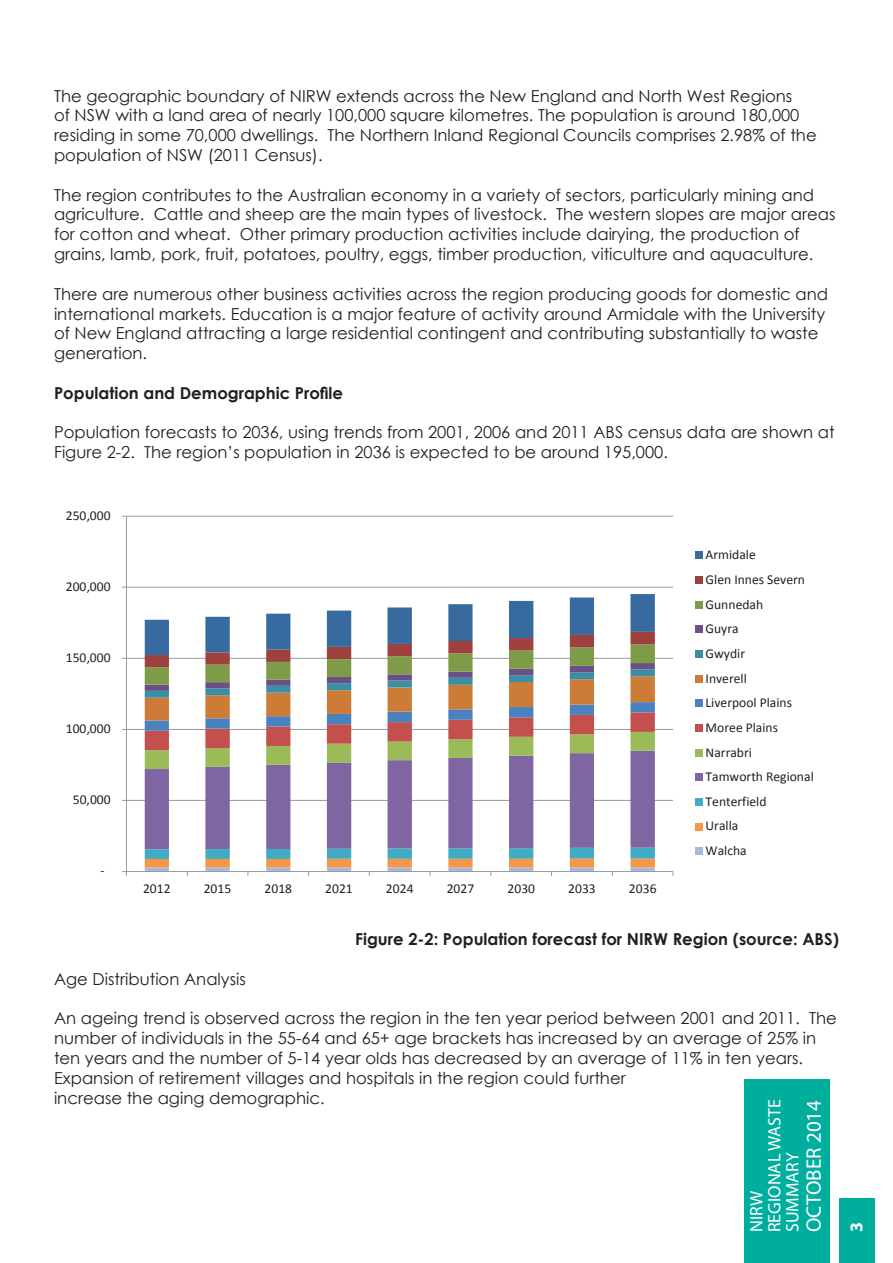
<style>
.page{position:relative;width:893px;height:1263px;background:#fff}
.page>*{position:absolute;margin:0;border:0;box-sizing:border-box;transform-origin:0 0}
.t1{font:21px "Myriad Pro";color:#fff}
.t2{font:18px/18px "Myriad Pro";color:#fff}
.t3{font:700 18px "Myriad Pro";color:#fff}
.t4{font:16.5px/19.8px "Century Gothic";color:#231f20}
.t5{font:700 16.5px "Century Gothic";color:#231f20}
.t6{font:13.65px "Calibri";color:#231f20}
.t7{font:13.5px/24.6px "Calibri";color:#231f20}
</style>
<div class="page">
<div style="left:744px;top:1079px;width:85px;height:184px;background:#00ae9e"></div>
<div style="left:839px;top:1198px;width:36px;height:65px;background:#00ae9e"></div>
<hr style="left:126px;top:800px;width:547px;height:1px;background:#989a9d">
<hr style="left:126px;top:729px;width:547px;height:1px;background:#989a9d">
<hr style="left:126px;top:658px;width:547px;height:1px;background:#989a9d">
<hr style="left:126px;top:587px;width:547px;height:1px;background:#989a9d">
<hr style="left:126px;top:516px;width:547px;height:1px;background:#989a9d">
<svg style="left:145px;top:769px;width:510px;height:79px"></svg>
<svg style="left:145px;top:594px;width:510px;height:175px"></svg>
<hr style="left:126px;top:516px;width:1px;height:355px;background:#989a9d">
<hr style="left:126px;top:871px;width:547px;height:1px;background:#989a9d">
<svg style="left:145px;top:848px;width:510px;height:28px"></svg>
<div style="left:695px;top:552px;width:7px;height:7px;background:#376a9e"></div>
<div style="left:695px;top:576px;width:7px;height:8px;background:#9e403e"></div>
<div style="left:695px;top:601px;width:7px;height:8px;background:#7e9b47"></div>
<div style="left:695px;top:626px;width:7px;height:7px;background:#695186"></div>
<div style="left:695px;top:650px;width:7px;height:8px;background:#3b8ea4"></div>
<div style="left:695px;top:675px;width:7px;height:7px;background:#cd7c37"></div>
<div style="left:695px;top:700px;width:7px;height:7px;background:#4a81bf"></div>
<div style="left:695px;top:724px;width:7px;height:8px;background:#c3504d"></div>
<div style="left:695px;top:749px;width:7px;height:7px;background:#9abb58"></div>
<div style="left:695px;top:773px;width:7px;height:8px;background:#8065a3"></div>
<div style="left:695px;top:798px;width:7px;height:8px;background:#3fabc5"></div>
<div style="left:695px;top:823px;width:7px;height:7px;background:#f79646"></div>
<div style="left:695px;top:847px;width:7px;height:8px;background:#a9b9d7"></div>
<p class="t4" style="left:54px;top:86px;width:764px">The geographic boundary of NIRW extends across the New England and North West Regions<br>of NSW with a land area of nearly 100,000 square kilometres. The population is around 180,000 residing in some 70,000 dwellings. The Northern Inland Regional Councils comprises 2.98% of the population of NSW (2011 Census).</p>
<p class="t4" style="left:54px;top:185px;width:783px">The region contributes to the Australian economy in a variety of sectors, particularly mining and agriculture. Cattle and sheep are the main types of livestock. The western slopes are major areas for cotton and wheat. Other primary production activities include dairying, the production of grains, lamb, pork, fruit, potatoes, poultry, eggs, timber production, viticulture and aquaculture.</p>
<p class="t4" style="left:54px;top:284px;width:776px">There are numerous other business activities across the region producing goods for domestic and international markets. Education is a major feature of activity around Armidale with the University of New England attracting a large residential contingent and contributing substantially to waste generation.</p>
<p class="t5" style="left:54px;top:380px;width:291px">Population and Demographic Profile</p>
<p class="t4" style="left:54px;top:422px;width:782px">Population forecasts to 2036, using trends from 2001, 2006 and 2011 ABS census data are shown at<br>Figure 2-2. The region’s population in 2036 is expected to be around 195,000.</p>
<p class="t7" style="left:66px;top:503px;width:46px">250,000</p>
<p class="t7" style="left:66px;top:574px;width:46px">200,000</p>
<p class="t7" style="left:66px;top:645px;width:46px">150,000</p>
<p class="t7" style="left:66px;top:716px;width:46px">100,000</p>
<p class="t6" style="left:73px;top:791px;width:39px">50,000</p>
<p class="t7" style="left:100px;top:859px;width:6px">-</p>
<p class="t7" style="left:143px;top:876px;width:29px">2012</p>
<p class="t7" style="left:204px;top:876px;width:29px">2015</p>
<p class="t7" style="left:264px;top:876px;width:29px">2018</p>
<p class="t7" style="left:325px;top:876px;width:29px">2021</p>
<p class="t7" style="left:386px;top:876px;width:29px">2024</p>
<p class="t7" style="left:447px;top:876px;width:29px">2027</p>
<p class="t7" style="left:507px;top:876px;width:29px">2030</p>
<p class="t7" style="left:568px;top:876px;width:29px">2033</p>
<p class="t7" style="left:629px;top:876px;width:29px">2036</p>
<p class="t7" style="left:706px;top:543px;width:52px">Armidale</p>
<p class="t6" style="left:706px;top:571px;width:101px">Glen Innes Severn</p>
<p class="t7" style="left:706px;top:592px;width:59px">Gunnedah<br>Guyra<br>Gwydir</p>
<p class="t6" style="left:706px;top:669px;width:43px">Inverell</p>
<p class="t7" style="left:706px;top:690px;width:88px">Liverpool Plains<br>Moree Plains<br>Narrabri</p>
<p class="t6" style="left:706px;top:768px;width:110px">Tamworth Regional</p>
<p class="t7" style="left:706px;top:789px;width:62px">Tenterfield<br>Uralla<br>Walcha</p>
<p class="t5" style="left:355px;top:927px;width:485px">Figure 2-2: Population forecast for NIRW Region (source: ABS)</p>
<p class="t4" style="left:54px;top:969px;width:193px">Age Distribution Analysis</p>
<p class="t4" style="left:54px;top:1008px;width:784px">An ageing trend is observed across the region in the ten year period between 2001 and 2011. The number of individuals in the 55-64 and 65+ age brackets has increased by an average of 25% in ten years and the number of 5-14 year olds has decreased by an average of 11% in ten years.<br>Expansion of retirement villages and hospitals in the region could further<br>increase the aging demographic.</p>
<p class="t2" style="left:747px;top:1232px;width:135px;rotate:-90deg">NIRW<br>REGIONAL WASTE<br>SUMMARY</p>
<p class="t1" style="left:801px;top:1232px;width:134px;rotate:-90deg">OCTOBER 2014</p>
<p class="t3" style="left:845px;top:1232px;width:11px;rotate:-90deg">3</p>
</div>
